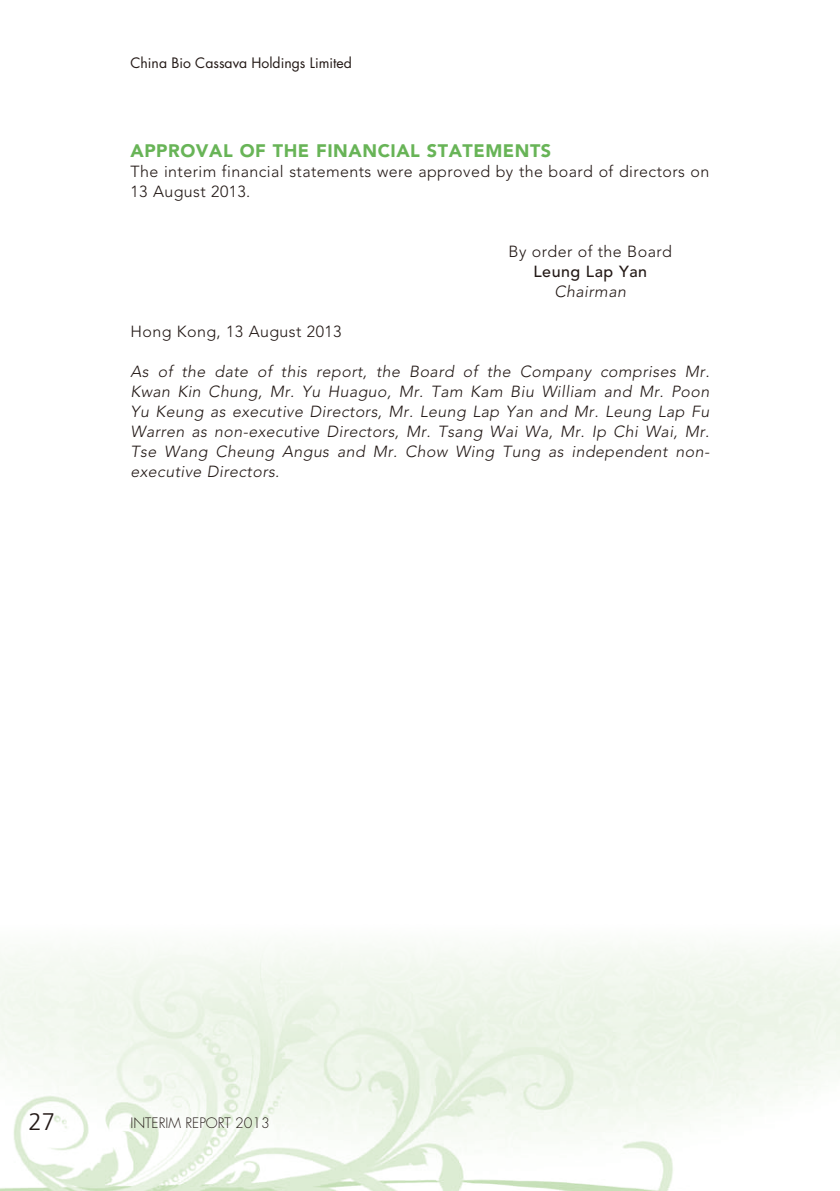
<style>
.page{position:relative;width:840px;height:1191px;background:#fff}
.page>*{position:absolute;margin:0;border:0;box-sizing:border-box;transform-origin:0 0}
.t1{font:300 24px "Frutiger LT Std";color:#231916}
.t2{font:900 18px "Avenir LT Std";letter-spacing:.03em;color:#68b457}
.t3{font:italic 300 16px/20px "Avenir LT Std";letter-spacing:.025em;color:#231916}
.t4{font:300 16px/20px "Avenir LT Std";letter-spacing:.025em;color:#231916}
.t5{font:500 16px "Avenir LT Std";letter-spacing:.03em;color:#231916}
.t6{font:14px "Futura Std";color:#231916}
.t7{font:300 14px "Futura Std";color:#231916}
</style>
<div class="page">
<img style="left:0;top:946px;width:840px;height:245px">
<p class="t6" style="left:130px;top:54px;width:223px">China Bio Cassava Holdings Limited</p>
<p class="t2" style="left:130px;top:140px;width:422px">APPROVAL OF THE FINANCIAL STATEMENTS</p>
<p class="t4" style="left:130px;top:162px;width:580px">The interim financial statements were approved by the board of directors on<br>13 August 2013.</p>
<p class="t4" style="left:508px;top:242px;width:165px">By order of the Board</p>
<p class="t5" style="left:533px;top:262px;width:115px">Leung Lap Yan</p>
<p class="t3" style="left:554px;top:282px;width:73px">Chairman</p>
<p class="t4" style="left:130px;top:322px;width:212px">Hong Kong, 13 August 2013</p>
<p class="t3" style="left:130px;top:362px;width:20px">As</p>
<p class="t3" style="left:158px;top:362px;width:16px">of</p>
<p class="t3" style="left:181px;top:362px;width:25px">the</p>
<p class="t3" style="left:214px;top:362px;width:35px">date</p>
<p class="t3" style="left:257px;top:362px;width:16px">of</p>
<p class="t3" style="left:281px;top:362px;width:28px">this</p>
<p class="t3" style="left:316px;top:362px;width:52px">report,</p>
<p class="t3" style="left:376px;top:362px;width:25px">the</p>
<p class="t3" style="left:409px;top:362px;width:46px">Board</p>
<p class="t3" style="left:462px;top:362px;width:16px">of</p>
<p class="t3" style="left:486px;top:362px;width:25px">the</p>
<p class="t3" style="left:519px;top:362px;width:73px">Company</p>
<p class="t3" style="left:600px;top:362px;width:77px">comprises</p>
<p class="t3" style="left:684px;top:362px;width:26px">Mr.</p>
<p class="t3" style="left:208px;top:382px;width:55px">Chung,</p>
<p class="t3" style="left:541px;top:382px;width:56px">William</p>
<p class="t3" style="left:603px;top:382px;width:29px">and</p>
<p class="t3" style="left:130px;top:382px;width:580px">Kwan<br>Yu Keung as executive Directors, Mr. Leung Lap Yan and Mr. Leung Lap Fu<br>Warren as non-executive Directors, Mr. Tsang Wai Wa, Mr. Ip Chi Wai, Mr.</p>
<p class="t3" style="left:130px;top:462px;width:150px">executive Directors.</p>
<p class="t3" style="left:177px;top:382px;width:25px">Kin</p>
<p class="t3" style="left:269px;top:382px;width:26px">Mr.</p>
<p class="t3" style="left:301px;top:382px;width:20px">Yu</p>
<p class="t3" style="left:327px;top:382px;width:65px">Huaguo,</p>
<p class="t3" style="left:398px;top:382px;width:26px">Mr.</p>
<p class="t3" style="left:430px;top:382px;width:33px">Tam</p>
<p class="t3" style="left:470px;top:382px;width:34px">Kam</p>
<p class="t3" style="left:510px;top:382px;width:25px">Biu</p>
<p class="t3" style="left:638px;top:382px;width:26px">Mr.</p>
<p class="t3" style="left:670px;top:382px;width:40px">Poon</p>
<p class="t3" style="left:215px;top:442px;width:60px">Cheung</p>
<p class="t3" style="left:337px;top:442px;width:29px">and</p>
<p class="t3" style="left:405px;top:442px;width:44px">Chow</p>
<p class="t3" style="left:571px;top:442px;width:98px">independent</p>
<p class="t3" style="left:130px;top:442px;width:27px">Tse</p>
<p class="t3" style="left:164px;top:442px;width:45px">Wang</p>
<p class="t3" style="left:282px;top:442px;width:49px">Angus</p>
<p class="t3" style="left:372px;top:442px;width:26px">Mr.</p>
<p class="t3" style="left:455px;top:442px;width:40px">Wing</p>
<p class="t3" style="left:502px;top:442px;width:39px">Tung</p>
<p class="t3" style="left:547px;top:442px;width:17px">as</p>
<p class="t3" style="left:675px;top:442px;width:35px">non-</p>
<h1 class="t1" style="left:28px;top:1108px;width:28px">27</h1>
<p class="t7" style="left:130px;top:1114px;width:141px">INTERIM REPORT 2013</p>
</div>
